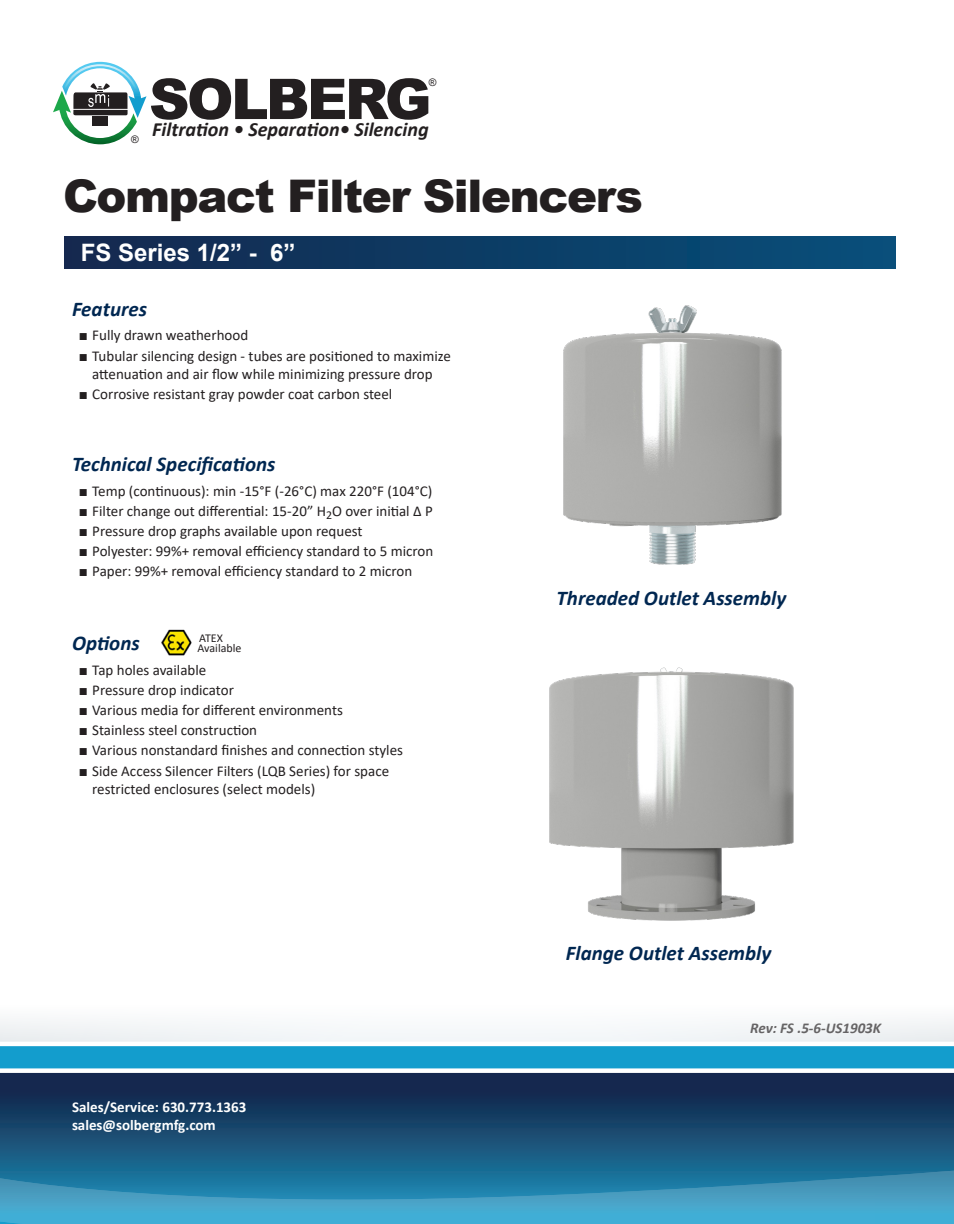
<style>
.page{position:relative;width:954px;height:1224px;background:#fff}
.page>*{position:absolute;margin:0;border:0;box-sizing:border-box;transform-origin:0 0}
.t1{font:900 56.1px "Arial";letter-spacing:-.045em;color:#231f20}
.t2{font:900 45px "Arial";letter-spacing:-.03em;color:#231f20}
.Section_Headline__on{font:700 24px "Arial";color:#fff}
.Section_Title{font:italic 700 21px "Calibri";color:#002751}
.t3{font:italic 700 20.1px "Calibri";color:#231f20}
.t4{font:15px/18px "Calibri";color:#231f20;text-align:center}
.fineprint{font:700 15px "Calibri";color:#fff}
.t5{font:italic 700 15px "Calibri";color:#231f20}
.t6{font:12px "Calibri";color:#231f20}
.t7{font:10.35px "Arial";color:#231f20}
.s1{font-family:"Arial"}
</style>
<div class="page">
<div style="left:0;top:1049px;width:954px;height:175px;background:#15284f"></div>
<svg style="left:0;top:1104px;width:954px;height:120px;background:#256e94"></svg>
<svg style="left:0;top:1046px;width:954px;height:27px;background:#3badd5"></svg>
<svg style="left:53px;top:62px;width:94px;height:82px"></svg>
<div style="left:64px;top:236px;width:832px;height:33px;background:linear-gradient(to right,#14284e,#074f7b)"></div>
<img style="left:161px;top:629px;width:31px;height:27px">
<img style="left:563px;top:305px;width:219px;height:260px">
<img style="left:549px;top:667px;width:245px;height:254px">
<p class="t7" style="left:131px;top:132px;width:9px">®</p>
<p class="t1" style="left:149px;top:58px;width:284px">SOLBERG</p>
<p class="t3" style="left:152px;top:115px;width:278px">Filtration • Separation• Silencing</p>
<p class="t7" style="left:429px;top:76px;width:9px">®</p>
<p class="t2" style="left:63px;top:163px;width:582px">Compact Filter Silencers</p>
<p class="Section_Headline__on" style="left:81px;top:236px;width:216px">FS Series 1/2” - 6”</p>
<p class="Section_Title" style="left:72px;top:294px;width:77px">Features</p>
<p class="t4" style="left:79px;top:326px;width:171px"><span class="s1">■</span> Fully drawn weatherhood</p>
<p class="t4" style="left:79px;top:346px;width:374px"><span class="s1">■</span> Tubular silencing design - tubes are positioned to maximize attenuation and air flow while minimizing pressure drop</p>
<p class="t4" style="left:79px;top:384px;width:315px"><span class="s1">■</span> Corrosive resistant gray powder coat carbon steel</p>
<p class="Section_Title" style="left:72px;top:449px;width:205px">Technical Specifications</p>
<p class="t4" style="left:79px;top:481px;width:355px"><span class="s1">■</span> Temp (continuous): min -15°F (-26°C) max 220°F (104°C)</p>
<p class="t4" style="left:79px;top:502px;width:356px"><span class="s1">■</span> Filter change out differential: 15-20” H<sub>2</sub>O over initial Δ P</p>
<p class="t4" style="left:79px;top:522px;width:285px"><span class="s1">■</span> Pressure drop graphs available upon request</p>
<p class="t4" style="left:79px;top:542px;width:356px"><span class="s1">■</span> Polyester: 99%+ removal efficiency standard to 5 micron</p>
<p class="t4" style="left:79px;top:562px;width:335px"><span class="s1">■</span> Paper: 99%+ removal efficiency standard to 2 micron</p>
<p class="t6" style="left:199px;top:630px;width:25px">ATEX</p>
<p class="t6" style="left:198px;top:640px;width:45px">Available</p>
<p class="Section_Title" style="left:72px;top:628px;width:69px">Options</p>
<p class="t4" style="left:79px;top:660px;width:129px"><span class="s1">■</span> Tap holes available</p>
<p class="t4" style="left:79px;top:681px;width:157px"><span class="s1">■</span> Pressure drop indicator</p>
<p class="t4" style="left:79px;top:701px;width:266px"><span class="s1">■</span> Various media for different environments</p>
<p class="t4" style="left:79px;top:721px;width:180px"><span class="s1">■</span> Stainless steel construction</p>
<p class="t4" style="left:79px;top:741px;width:326px"><span class="s1">■</span> Various nonstandard finishes and connection styles</p>
<p class="t4" style="left:92px;top:761px;width:298px;text-align:left;text-indent:-14px"><span class="s1">■</span> Side Access Silencer Filters (LQB Series) for space restricted enclosures (select models)</p>
<p class="fineprint" style="left:72px;top:1097px;width:176px">Sales/Service: 630.773.1363</p>
<p class="fineprint" style="left:72px;top:1115px;width:145px">sales@solbergmfg.com</p>
<p class="Section_Title" style="left:557px;top:584px;width:231px">Threaded Outlet Assembly</p>
<p class="Section_Title" style="left:566px;top:938px;width:207px">Flange Outlet Assembly</p>
<p class="t5" style="left:750px;top:1018px;width:132px">Rev: FS .5-6-US1903K</p>
</div>
